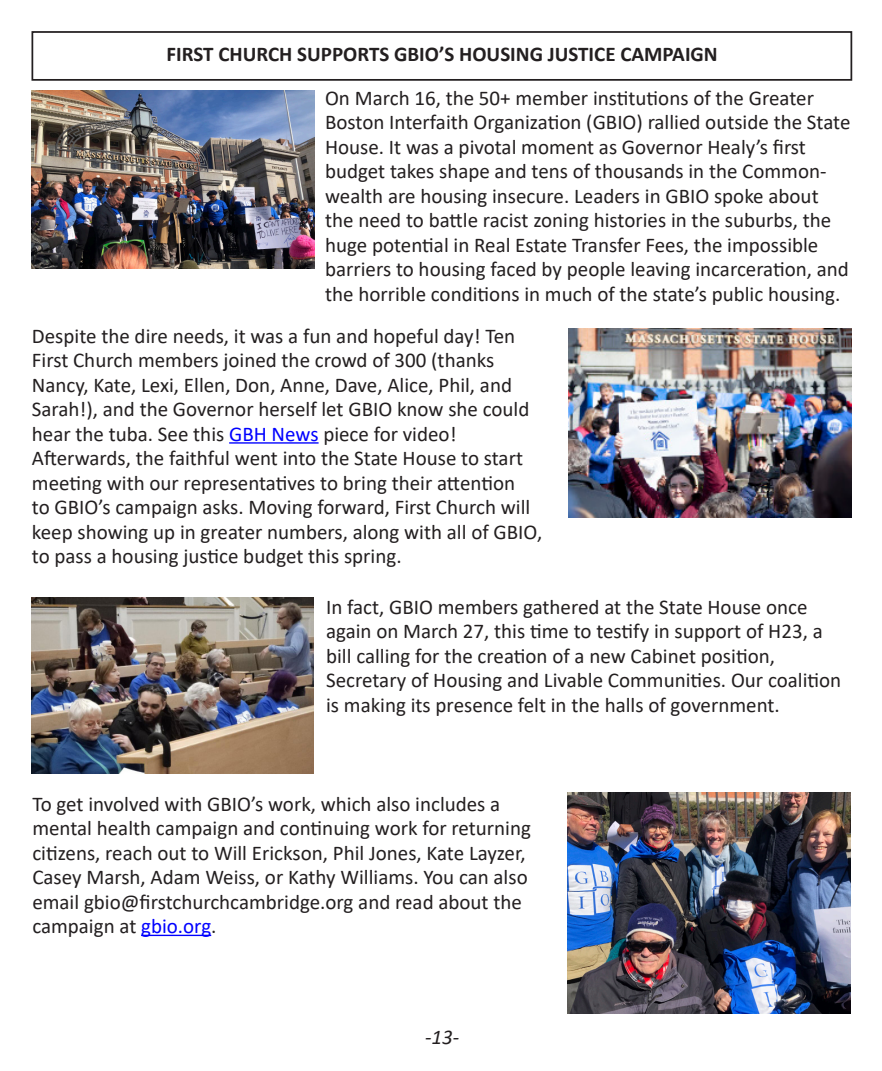
<style>
.page{position:relative;width:882px;height:1071px;background:#fff}
.page>*{position:absolute;margin:0;border:0;box-sizing:border-box;transform-origin:0 0}
.Paragraph_Style_1{font:21px/24.5px "Calibri";color:#231f20}
.Paragraph_Style_1-2{font:700 21px "Calibri";color:#231f20}
.Paragraph_Style_1-3{font:italic 21px "Calibri";color:#231f20}
.s1{color:#00f}
</style>
<div class="page">
<div style="left:32px;top:31px;width:820px;height:50px;border:2px solid #231f20"></div>
<img style="left:32px;top:90px;width:283px;height:179px">
<img style="left:568px;top:328px;width:284px;height:189px">
<hr style="left:229px;top:442px;width:90px;height:2px;background:#00f">
<img style="left:32px;top:598px;width:282px;height:175px">
<hr style="left:141px;top:935px;width:70px;height:1px;background:#00f">
<img style="left:567px;top:792px;width:284px;height:221px">
<p class="Paragraph_Style_1-2" style="left:167px;top:39px;width:553px">FIRST CHURCH SUPPORTS GBIO’S HOUSING JUSTICE CAMPAIGN</p>
<p class="Paragraph_Style_1" style="left:325px;top:85px;width:527px">On March 16, the 50+ member institutions of the Greater Boston Interfaith Organization (GBIO) rallied outside the State House. It was a pivotal moment as Governor Healy’s first budget takes shape and tens of thousands in the Common&shy;wealth are housing insecure. Leaders in GBIO spoke about the need to battle racist zoning histories in the suburbs, the huge potential in Real Estate Transfer Fees, the impossible barriers to housing faced by people leaving incarceration, and the horrible conditions in much of the state’s public housing.</p>
<p class="Paragraph_Style_1" style="left:32px;top:323px;width:485px">Despite the dire needs, it was a fun and hopeful day! Ten<br>First Church members joined the crowd of 300 (thanks</p>
<p class="Paragraph_Style_1" style="left:32px;top:372px;width:499px">Nancy, Kate, Lexi, Ellen, Don, Anne, Dave, Alice, Phil, and<br>Sarah!), and the Governor herself let GBIO know she could hear the tuba. See this <span class="s1">GBH News</span> piece for video!</p>
<p class="Paragraph_Style_1" style="left:32px;top:445px;width:512px">Afterwards, the faithful went into the State House to start meeting with our representatives to bring their attention<br>to GBIO’s campaign asks. Moving forward, First Church will keep showing up in greater numbers, along with all of GBIO, to pass a housing justice budget this spring.</p>
<p class="Paragraph_Style_1" style="left:326px;top:594px;width:498px">In fact, GBIO members gathered at the State House once again on March 27, this time to testify in support of H23, a bill calling for the creation of a new Cabinet position,</p>
<p class="Paragraph_Style_1" style="left:326px;top:667px;width:517px">Secretary of Housing and Livable Communities. Our coalition is making its presence felt in the halls of government.</p>
<p class="Paragraph_Style_1" style="left:32px;top:791px;width:500px">To get involved with GBIO’s work, which also includes a mental health campaign and continuing work for returning citizens, reach out to Will Erickson, Phil Jones, Kate Layzer, Casey Marsh, Adam Weiss, or Kathy Williams. You can also email gbio@firstchurchcambridge.org and read about the campaign at <span class="s1">gbio.org</span>.</p>
<p class="Paragraph_Style_1-3" style="left:425px;top:1023px;width:36px">-13-</p>
</div>
